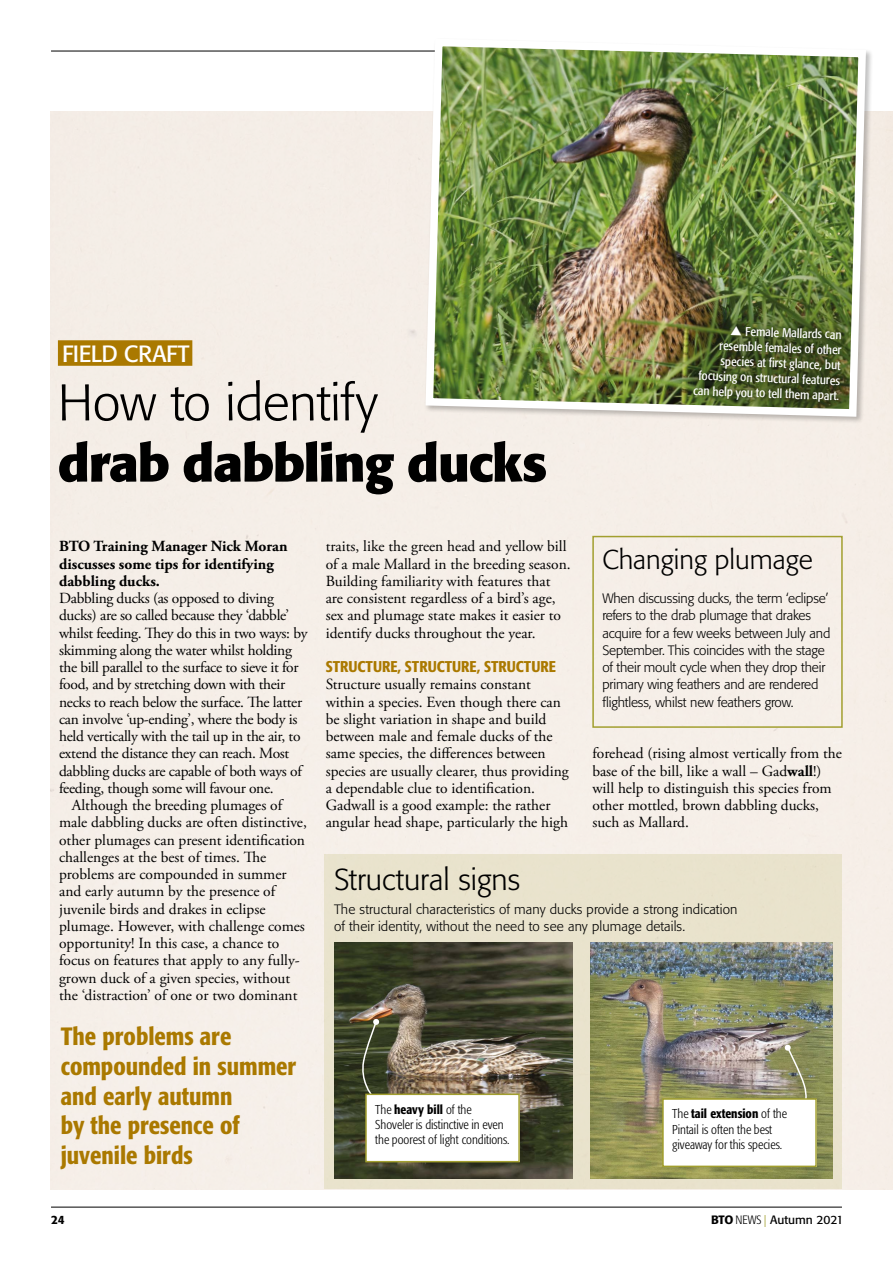
<style>
.page{position:relative;width:893px;height:1263px;background:#fff}
.page>*{position:absolute;margin:0;border:0;box-sizing:border-box;transform-origin:0 0}
.t1{font:700 51px/61.2px "Formata BQ";letter-spacing:-.02em;color:#000}
.t2{font:300 30px "Formata BQ";color:#000}
.t3{font:300 27px "Formata BQ";color:#000}
.t4{font:500 condensed 24.75px/29.7px "Formata BQ";color:#aa7900}
.t5{font:23.25px "Formata BQ";letter-spacing:-.02em;color:#fff}
.Body2{font:15.45px/17.2px "Adobe Garamond Pro";color:#000}
.Body1{font:15.45px/17.2px "Adobe Garamond Pro";color:#000}
.Body2-2{font:15.45px/17.2px "Adobe Garamond Pro";letter-spacing:-.02em;color:#000}
.Body2-3{font:700 15.45px/17.2px "Adobe Garamond Pro";color:#000}
.Crosshead{font:500 condensed 15.45px "Formata BQ";color:#aa7900}
.t6{font:300 13.5px/17.2px "Formata BQ";letter-spacing:-.01em;color:#000}
.t7{font:300 13.5px/17.2px "Formata BQ";letter-spacing:.01em;color:#000}
.t8{font:300 condensed 12.75px/15.3px "Formata BQ";color:#000}
.t9{font:condensed 12.75px/15.3px "Formata BQ";color:#fff;text-align:right}
.t10{font:12px "Formata BQ";color:#000}
.t11{font:500 12px "Formata BQ";color:#000}
.s1{font-weight:300}
.s2{font-weight:700}
.s3{font-weight:500}
.s4{font-weight:300;font-stretch:condensed}
.s5{font-weight:300;color:#a29f2f}
</style>
<div class="page">
<hr style="left:51px;top:51px;width:791px;height:1px;background:#000">
<hr style="left:51px;top:1207px;width:791px;height:1px;background:#000">
<div style="left:324px;top:854px;width:518px;height:334px;background:#e9e3cc"></div>
<img style="left:590px;top:943px;width:243px;height:236px">
<div style="left:58px;top:340px;width:134px;height:26px;background:#aa7900"></div>
<img style="left:422px;top:46px;width:448px;height:375px">
<div style="left:685px;top:318px;width:165px;height:92px;background:#000;opacity:.75"></div>
<div style="left:592px;top:536px;width:251px;height:192px;border:2px solid #a29f2f"></div>
<svg style="left:786px;top:1046px;width:26px;height:52px"></svg>
<div style="left:784px;top:1044px;width:7px;height:7px;background:#fff;border-radius:50%"></div>
<img style="left:334px;top:943px;width:239px;height:236px">
<div style="left:663px;top:1099px;width:153px;height:67px;background:#fff"></div>
<div style="left:662px;top:1098px;width:155px;height:69px;border:2px solid #a29f2f"></div>
<svg style="left:358px;top:1019px;width:21px;height:77px;background:#4b5137"></svg>
<div style="left:366px;top:1094px;width:153px;height:68px;background:#fff"></div>
<div style="left:365px;top:1093px;width:155px;height:69px;border:2px solid #a29f2f"></div>
<svg style="left:731px;top:326px;width:11px;height:10px"></svg>
<p class="t5" style="left:62px;top:339px;width:129px">FIELD CRAFT</p>
<p class="t1" style="left:58px;top:371px;width:491px"><span class="s1">How to identify<br></span>drab dabbling ducks</p>
<p class="t9" style="left:696px;top:322px;width:148px;rotate:2deg">Female Mallards can<br>resemble females of other species at fi rst glance, but focusing on structural features can help you to tell them apart.</p>
<p class="Body2-3" style="left:59px;top:538px;width:230px">BTO Training Manager Nick Moran discusses some tips for identifying dabbling ducks.</p>
<p class="Body2-2" style="left:59px;top:590px;width:250px">Dabbling ducks (as opposed to diving ducks) are so called because they ‘dabble’ whilst feeding. They do this in two ways: by skimming along the water whilst holding the bill parallel to the surface to sieve it for food, and by stretching down with their necks to reach below the surface. The latter can involve ‘up-ending’, where the body is held vertically with the tail up in the air, to extend the distance they can reach. Most dabbling ducks are capable of both ways of feeding, though some will favour one.</p>
<p class="Body2" style="left:59px;top:797px;width:249px;text-indent:13px">Although the breeding plumages of male dabbling ducks are often distinctive, other plumages can present identification challenges at the best of times. The problems are compounded in summer and early autumn by the presence of juvenile birds and drakes in eclipse plumage. However, with challenge comes opportunity! In this case, a chance to focus on features that apply to any fully&shy;grown duck of a given species, without the ‘distraction’ of one or two dominant</p>
<p class="t4" style="left:61px;top:1021px;width:237px">The problems are compounded in summer and early autumn<br>by the presence of juvenile birds</p>
<p class="Body2" style="left:326px;top:538px;width:246px">traits, like the green head and yellow bill of a male Mallard in the breeding season.<br>Building familiarity with features that are consistent regardless of a bird’s age, sex and plumage state makes it easier to identify ducks throughout the year.</p>
<p class="Crosshead" style="left:326px;top:657px;width:232px">STRUCTURE, STRUCTURE, STRUCTURE</p>
<p class="Body1" style="left:326px;top:676px;width:245px">Structure usually remains constant within a species. Even though there can be slight variation in shape and build between male and female ducks of the same species, the differences between species are usually clearer, thus providing a dependable clue to identification.<br>Gadwall is a good example: the rather angular head shape, particularly the high</p>
<p class="t3" style="left:602px;top:543px;width:212px">Changing plumage</p>
<p class="t6" style="left:602px;top:590px;width:230px">When discussing ducks, the term ‘eclipse’ refers to the drab plumage that drakes acquire for a few weeks between July and September. This coincides with the stage of their moult cycle when they drop their primary wing feathers and are rendered flightless, whilst new feathers grow.</p>
<p class="Body1" style="left:592px;top:745px;width:251px">forehead (rising almost vertically from the base of the bill, like a wall – Gad<span class="s2">wall</span>!) will help to distinguish this species from other mottled, brown dabbling ducks, such as Mallard.</p>
<p class="t2" style="left:334px;top:862px;width:188px">Structural signs</p>
<p class="t7" style="left:334px;top:900px;width:405px">The structural characteristics of many ducks provide a strong indication of their identity, without the need to see any plumage details.</p>
<p class="t8" style="left:375px;top:1102px;width:136px">The <span class="s3">heavy bill</span> of the<br>Shoveler is distinctive in even the poorest of light conditions.</p>
<p class="t8" style="left:672px;top:1106px;width:116px">The <span class="s3">tail extension</span> of the<br>Pintail is often the best giveaway for this species.</p>
<p class="t11" style="left:51px;top:1212px;width:15px">24</p>
<p class="t10" style="left:711px;top:1212px;width:134px"><span class="s3">BTO</span> <span class="s4">NEWS</span> <span class="s5">|</span> Autumn 2021</p>
</div>
